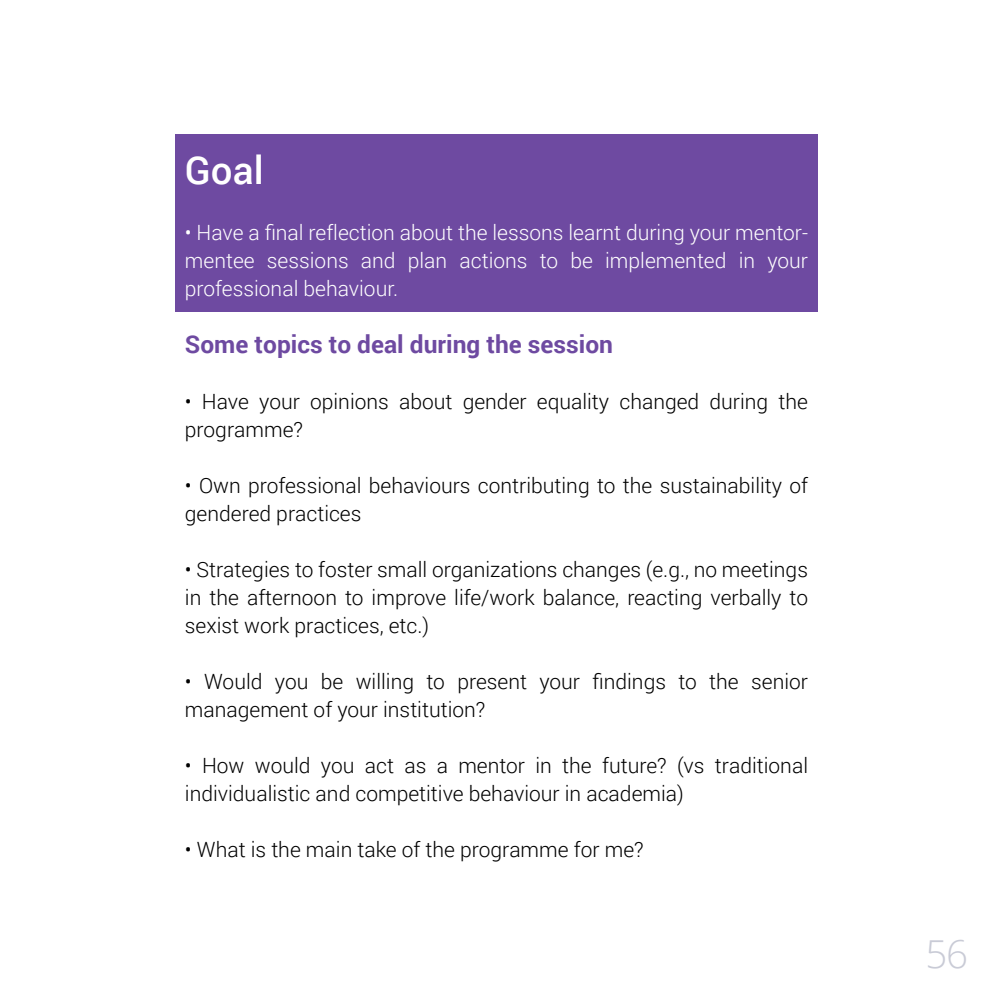
<style>
.page{position:relative;width:993px;height:993px;background:#fff}
.page>*{position:absolute;margin:0;border:0;box-sizing:border-box;transform-origin:0 0}
.t1{font:500 38.5px "Roboto";color:#fff}
.t2{font:300 38.5px "Open Sans";color:#c9cbd6}
.t3{font:700 24.5px "Roboto";color:#6e4aa1}
.t4{font:300 21px/28px "Roboto";color:#000}
.t5{font:300 21px/28px "Roboto";color:#fff;text-align:justify}
</style>
<div class="page">
<div style="left:175px;top:134px;width:642px;height:71px;background:#6e4aa1"></div>
<div style="left:175px;top:180px;width:642px;height:48px;background:#6e4aa1"></div>
<div style="left:175px;top:208px;width:642px;height:104px;background:#6e4aa1"></div>
<h1 class="t1" style="left:185px;top:143px;width:80px">Goal</h1>
<p class="t5" style="left:185px;top:218px;width:624px">• Have a final reflection about the lessons learnt during your mentor&shy;mentee sessions and plan actions to be implemented in your professional behaviour.</p>
<p class="t3" style="left:185px;top:326px;width:429px">Some topics to deal during the session</p>
<p class="t4" style="left:185px;top:386px;width:624px">• Have your opinions about gender equality changed during the programme?</p>
<p class="t4" style="left:185px;top:470px;width:624px">• Own professional behaviours contributing to the sustainability of gendered practices</p>
<p class="t4" style="left:185px;top:554px;width:624px;text-align:justify">• Strategies to foster small organizations changes (e.g., no meetings in the afternoon to improve life/work balance, reacting verbally to sexist work practices, etc.)</p>
<p class="t4" style="left:185px;top:666px;width:624px">• Would you be willing to present your findings to the senior management of your institution?</p>
<p class="t4" style="left:185px;top:750px;width:624px">• How would you act as a mentor in the future? (vs traditional individualistic and competitive behaviour in academia)</p>
<p class="t4" style="left:185px;top:834px;width:460px">• What is the main take of the programme for me?</p>
<h1 class="t2" style="left:925px;top:927px;width:44px">56</h1>
</div>
